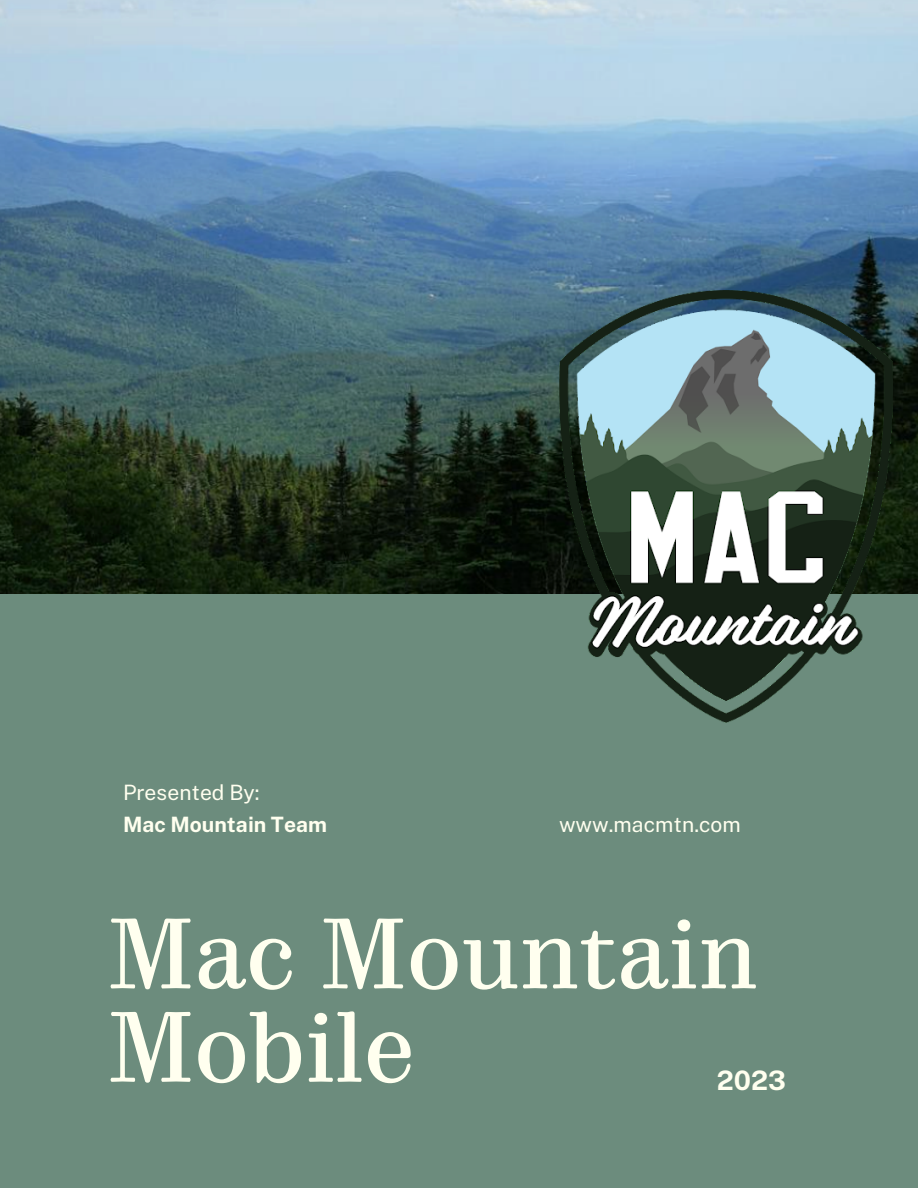
<style>
.page{position:relative;width:918px;height:1188px;background:#fff}
.page>*{position:absolute;margin:0;border:0;box-sizing:border-box;transform-origin:0 0}
.t1{font:94.35px/93.3px "Parmigiano Piccolo HL";color:#ffffef}
.t2{font:700 26.85px "Public Sans";color:#ffffef}
.t3{font:21.15px "Public Sans";color:#ffffef}
.t4{font:700 21.15px "Public Sans";color:#ffffef}
</style>
<div class="page">
<img style="left:0;top:0;width:918px;height:594px">
<div style="left:0;top:594px;width:918px;height:594px;background:#6c8c7d"></div>
<img style="left:559px;top:291px;width:333px;height:432px">
<p class="t3" style="left:123px;top:780px;width:138px">Presented By:</p>
<p class="t4" style="left:123px;top:812px;width:206px">Mac Mountain Team</p>
<p class="t3" style="left:559px;top:812px;width:183px">www.macmtn.com</p>
<p class="t1" style="left:107px;top:907px;width:652px">Mac Mountain<br>Mobile</p>
<p class="t2" style="left:717px;top:1064px;width:71px">2023</p>
</div>
